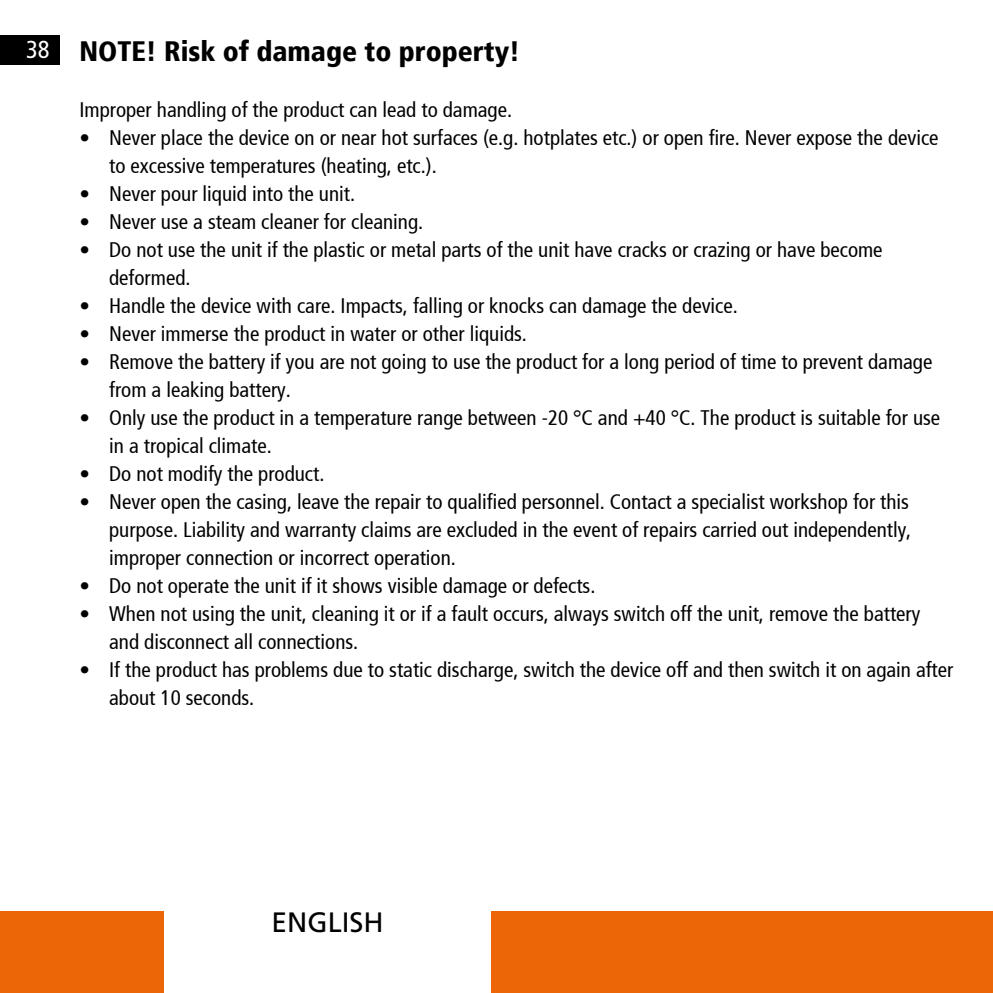
<style>
.page{position:relative;width:993px;height:993px;background:#fff}
.page>*{position:absolute;margin:0;border:0;box-sizing:border-box;transform-origin:0 0}
.t1{font:900 condensed 28px "Frutiger";color:#000}
.t2{font:28px "Frutiger LT";color:#000}
.t3{font:condensed 24.5px "Frutiger LT";color:#fff}
.t4{font:condensed 21px/28px "Frutiger";color:#000}
</style>
<div class="page">
<div style="left:0;top:910px;width:164px;height:82px;background:#ec6608"></div>
<div style="left:491px;top:910px;width:501px;height:82px;background:#ec6608"></div>
<div style="left:0;top:35px;width:60px;height:29px;background:#000"></div>
<p class="t3" style="left:26px;top:35px;width:25px">38</p>
<h1 class="t1" style="left:79px;top:38px;width:442px">NOTE! Risk of damage to property!</h1>
<p class="t4" style="left:79px;top:97px;width:434px">Improper handling of the product can lead to damage.</p>
<p class="t4" style="left:109px;top:125px;width:830px;text-indent:-30px">• Never place the device on or near hot surfaces (e.g. hotplates etc.) or open fire. Never expose the device to excessive temperatures (heating, etc.).</p>
<p class="t4" style="left:79px;top:181px;width:277px">• Never pour liquid into the unit.</p>
<p class="t4" style="left:79px;top:209px;width:345px">• Never use a steam cleaner for cleaning.</p>
<p class="t4" style="left:109px;top:237px;width:774px;text-indent:-30px">• Do not use the unit if the plastic or metal parts of the unit have cracks or crazing or have become deformed.</p>
<p class="t4" style="left:79px;top:293px;width:659px">• Handle the device with care. Impacts, falling or knocks can damage the device.</p>
<p class="t4" style="left:79px;top:321px;width:449px">• Never immerse the product in water or other liquids.</p>
<p class="t4" style="left:109px;top:349px;width:824px;text-indent:-30px">• Remove the battery if you are not going to use the product for a long period of time to prevent damage from a leaking battery.</p>
<p class="t4" style="left:109px;top:405px;width:832px;text-indent:-30px">• Only use the product in a temperature range between -20 °C and +40 °C. The product is suitable for use in a tropical climate.</p>
<p class="t4" style="left:79px;top:461px;width:246px">• Do not modify the product.</p>
<p class="t4" style="left:109px;top:489px;width:803px;text-align:justify;text-indent:-30px">• Never open the casing, leave the repair to qualified personnel. Contact a specialist workshop for this purpose. Liability and warranty claims are excluded in the event of repairs carried out independently, improper connection or incorrect operation.</p>
<p class="t4" style="left:79px;top:573px;width:517px">• Do not operate the unit if it shows visible damage or defects.</p>
<p class="t4" style="left:109px;top:601px;width:812px;text-indent:-30px">• When not using the unit, cleaning it or if a fault occurs, always switch off the unit, remove the battery and disconnect all connections.</p>
<p class="t4" style="left:109px;top:657px;width:845px;text-indent:-30px">• If the product has problems due to static discharge, switch the device off and then switch it on again after about 10 seconds.</p>
<h1 class="t2" style="left:271px;top:905px;width:113px">ENGLISH</h1>
</div>
